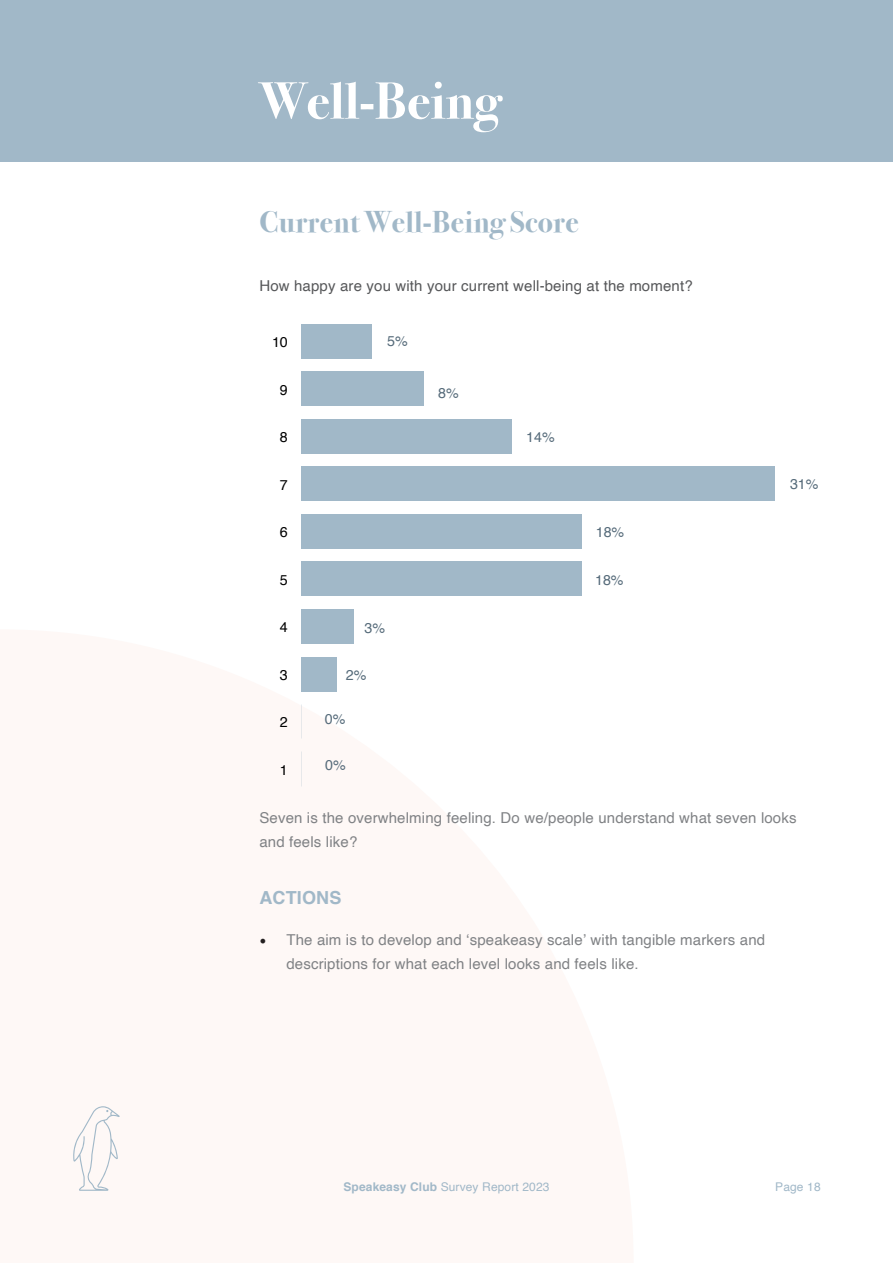
<style>
.page{position:relative;width:893px;height:1263px;background:#fff}
.page>*{position:absolute;margin:0;border:0;box-sizing:border-box;transform-origin:0 0}
.t1{font:700 52.5px "Bodoni Svty Two ITCTT";color:#fff}
.t2{font:700 30px "Bodoni Svty Two ITCTT";letter-spacing:.01em;color:#a1b8c8}
.t3{font:700 18px "Helvetica";letter-spacing:.01em;color:#a1b8c8}
.t4{font:15px/24px "Helvetica";letter-spacing:.01em;color:#808285}
.t5{font:15px "Helvetica";letter-spacing:.01em;color:#57585a}
.t6{font:14.25px "Helvetica";color:#566b7a}
.t7{font:14.25px "Helvetica";color:#000}
.t8{font:12px "Helvetica";letter-spacing:.01em;color:#a1b8c8}
.s1{font-family:"Minion Pro";font-size:18px;color:#231f20}
.s2{font-weight:700}
</style>
<div class="page">
<div style="left:0;top:0;width:893px;height:162px;background:#a1b8c8"></div>
<svg style="left:73px;top:1106px;width:47px;height:85px"></svg>
<div style="left:301px;top:324px;width:70px;height:34px;background:#a1b8c8"></div>
<div style="left:301px;top:372px;width:123px;height:34px;background:#a1b8c8"></div>
<div style="left:301px;top:419px;width:211px;height:34px;background:#a1b8c8"></div>
<div style="left:301px;top:467px;width:474px;height:34px;background:#a1b8c8"></div>
<div style="left:301px;top:514px;width:281px;height:34px;background:#a1b8c8"></div>
<div style="left:301px;top:562px;width:281px;height:34px;background:#a1b8c8"></div>
<div style="left:301px;top:609px;width:53px;height:35px;background:#a1b8c8"></div>
<div style="left:301px;top:657px;width:35px;height:34px;background:#a1b8c8"></div>
<p class="t1" style="left:259px;top:57px;width:242px">Well-Being</p>
<p class="t2" style="left:259px;top:197px;width:321px">Current Well-Being Score</p>
<p class="t5" style="left:259px;top:274px;width:435px">How happy are you with your current well-being at the moment?</p>
<p class="t7" style="left:272px;top:331px;width:17px">10</p>
<p class="t6" style="left:387px;top:330px;width:22px">5%</p>
<p class="t7" style="left:280px;top:379px;width:9px">9</p>
<p class="t7" style="left:280px;top:426px;width:9px">8</p>
<p class="t7" style="left:280px;top:474px;width:9px">7</p>
<p class="t7" style="left:280px;top:521px;width:9px">6</p>
<p class="t7" style="left:280px;top:569px;width:9px">5</p>
<p class="t7" style="left:280px;top:616px;width:9px">4</p>
<p class="t7" style="left:280px;top:664px;width:9px">3</p>
<p class="t7" style="left:280px;top:711px;width:9px">2</p>
<p class="t7" style="left:280px;top:759px;width:9px">1</p>
<p class="t6" style="left:364px;top:617px;width:22px">3%</p>
<p class="t6" style="left:346px;top:664px;width:22px">2%</p>
<p class="t6" style="left:325px;top:707px;width:22px">0%</p>
<p class="t6" style="left:325px;top:754px;width:22px">0%</p>
<p class="t6" style="left:438px;top:382px;width:22px">8%</p>
<p class="t6" style="left:526px;top:426px;width:30px">14%</p>
<p class="t6" style="left:596px;top:521px;width:30px">18%</p>
<p class="t6" style="left:595px;top:569px;width:30px">18%</p>
<p class="t6" style="left:790px;top:473px;width:30px">31%</p>
<p class="t4" style="left:259px;top:807px;width:539px">Seven is the overwhelming feeling. Do we/people understand what seven looks and feels like?</p>
<p class="t3" style="left:259px;top:883px;width:84px">ACTIONS</p>
<p class="t4" style="left:286px;top:928px;width:480px;text-indent:-27px"><span class="s1">•</span> The aim is to develop and ‘speakeasy scale’ with tangible markers and descriptions for what each level looks and feels like.</p>
<p class="t8" style="left:343px;top:1177px;width:207px"><span class="s2">Speakeasy Club</span> Survey Report 2023</p>
<p class="t8" style="left:775px;top:1177px;width:47px">Page 18</p>
</div>
